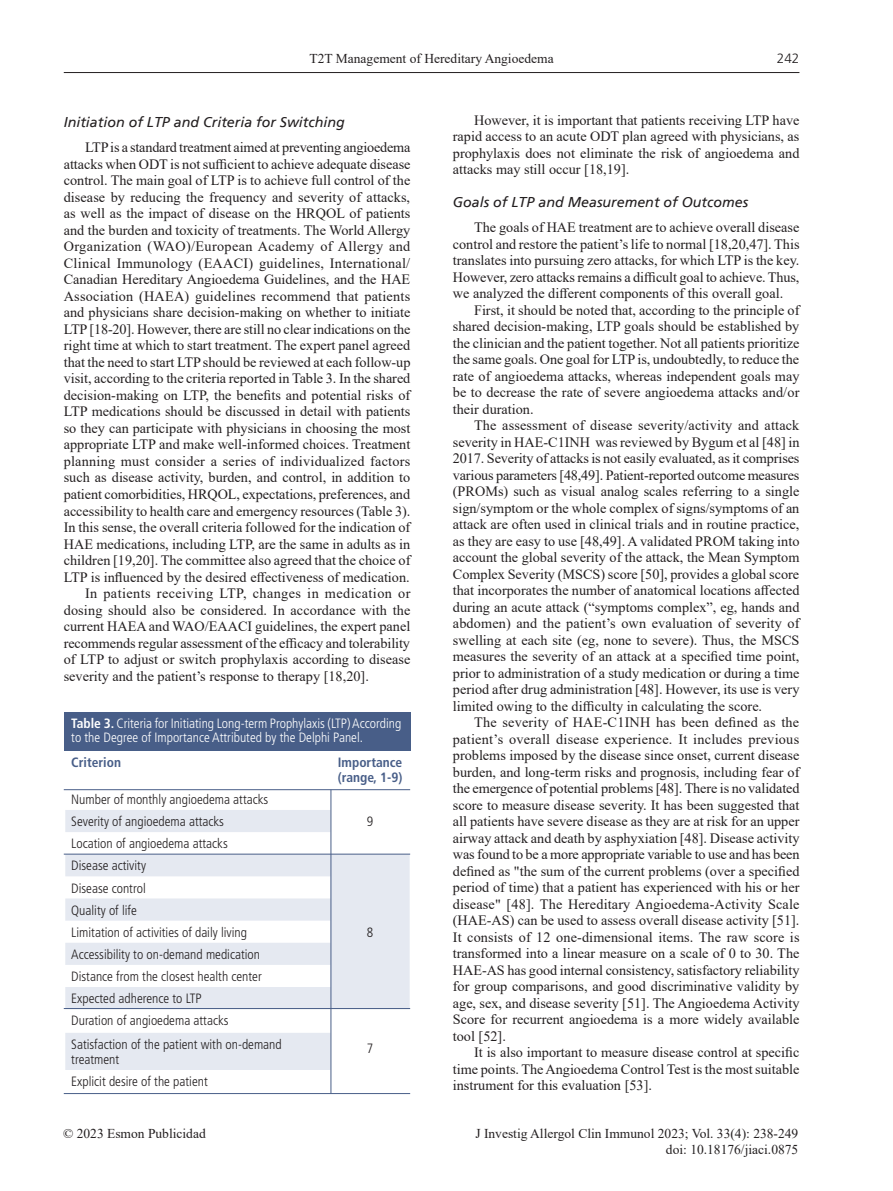
<style>
.page{position:relative;width:893px;height:1191px;background:#fff}
.page>*{position:absolute;margin:0;border:0;box-sizing:border-box;transform-origin:0 0}
.t1{font:14.25px/16.5px "Times New Roman";color:#231f20;text-align:justify}
.t2{font:italic 14.25px "Frutiger";color:#231f20}
.t3{font:14.25px "Times New Roman";letter-spacing:.02em;color:#231f20}
.t4{font:14.25px "Times New Roman";letter-spacing:.025em;color:#231f20}
.t5{font:14.25px "Times New Roman";letter-spacing:.03em;color:#231f20}
.t6{font:300 condensed 13.5px/22.2px "Frutiger LT Std";color:#231f20}
.t7{font:13.5px/16.5px "Times New Roman";color:#231f20;text-align:right}
.t8{font:300 condensed 13.5px/13.5px "Frutiger LT Std";color:#fff}
.t9{font:700 condensed 13.5px/15px "Frutiger LT Std";color:#485e88}
.t10{font:300 13.5px "Frutiger LT Std";color:#231f20}
.s1{font-weight:700}
</style>
<div class="page">
<hr style="left:64px;top:72px;width:735px;height:1px;background:#231f20">
<svg style="left:65px;top:750px;width:345px;height:1px"></svg>
<svg style="left:65px;top:810px;width:345px;height:260px;fill:#e5e9f1"></svg>
<div style="left:64px;top:712px;width:346px;height:38px;background:#485e88"></div>
<hr style="left:64px;top:789px;width:346px;height:1px;background:#485e88">
<hr style="left:64px;top:853px;width:346px;height:1px;background:#485e88">
<hr style="left:64px;top:1093px;width:346px;height:1px;background:#485e88">
<hr style="left:64px;top:1008px;width:346px;height:1px;background:#485e88">
<hr style="left:331px;top:789px;width:1px;height:304px;background:#485e88">
<p class="t7" style="left:309px;top:49px;width:246px">T2T Management of Hereditary Angioedema</p>
<p class="t10" style="left:777px;top:51px;width:24px">242</p>
<p class="t2" style="left:64px;top:114px;width:283px">Initiation of LTP and Criteria for Switching</p>
<p class="t1" style="left:85px;top:139px;width:327px">LTP is a standard treatment aimed at preventing angioedema</p>
<p class="t1" style="left:64px;top:155px;width:348px">attacks when ODT is not sufficient to achieve adequate disease</p>
<p class="t1" style="left:64px;top:172px;width:348px">control. The main goal of LTP is to achieve full control of the</p>
<p class="t1" style="left:64px;top:188px;width:348px">disease by reducing the frequency and severity of attacks,</p>
<p class="t1" style="left:64px;top:205px;width:348px">as well as the impact of disease on the HRQOL of patients</p>
<p class="t1" style="left:64px;top:221px;width:348px">and the burden and toxicity of treatments. The World Allergy</p>
<p class="t4" style="left:64px;top:236px;width:348px">Organization (WAO)/European Academy of Allergy and</p>
<p class="t3" style="left:64px;top:253px;width:348px">Clinical Immunology (EAACI) guidelines, International/</p>
<p class="t1" style="left:64px;top:271px;width:348px">Canadian Hereditary Angioedema Guidelines, and the HAE</p>
<p class="t1" style="left:64px;top:287px;width:348px">Association (HAEA) guidelines recommend that patients</p>
<p class="t1" style="left:64px;top:304px;width:348px">and physicians share decision-making on whether to initiate</p>
<p class="t1" style="left:64px;top:320px;width:348px">LTP[18-20]. However, there are still no clear indications on the</p>
<p class="t1" style="left:64px;top:337px;width:348px">right time at which to start treatment. The expert panel agreed</p>
<p class="t1" style="left:64px;top:353px;width:348px">that the need to start LTP should be reviewed at each follow-up</p>
<p class="t1" style="left:64px;top:370px;width:348px">visit, according to the criteria reported in Table 3. In the shared</p>
<p class="t1" style="left:64px;top:386px;width:348px">decision-making on LTP, the benefits and potential risks of</p>
<p class="t1" style="left:64px;top:403px;width:348px">LTP medications should be discussed in detail with patients</p>
<p class="t1" style="left:64px;top:419px;width:348px">so they can participate with physicians in choosing the most</p>
<p class="t1" style="left:64px;top:436px;width:348px">appropriate LTP and make well-informed choices. Treatment</p>
<p class="t1" style="left:64px;top:452px;width:348px">planning must consider a series of individualized factors</p>
<p class="t1" style="left:64px;top:469px;width:348px">such as disease activity, burden, and control, in addition to</p>
<p class="t1" style="left:64px;top:485px;width:348px">patient comorbidities, HRQOL, expectations, preferences, and</p>
<p class="t1" style="left:64px;top:502px;width:348px">accessibility to health care and emergency resources (Table 3).</p>
<p class="t1" style="left:64px;top:518px;width:348px">In this sense, the overall criteria followed for the indication of</p>
<p class="t1" style="left:64px;top:535px;width:348px">HAE medications, including LTP, are the same in adults as in</p>
<p class="t1" style="left:64px;top:551px;width:348px">children [19,20]. The committee also agreed that the choice of</p>
<p class="t1" style="left:64px;top:568px;width:347px">LTP is influenced by the desired effectiveness of medication.</p>
<p class="t5" style="left:85px;top:583px;width:327px">In patients receiving LTP, changes in medication or</p>
<p class="t1" style="left:64px;top:601px;width:348px">dosing should also be considered. In accordance with the</p>
<p class="t1" style="left:64px;top:617px;width:348px">current HAEA and WAO/EAACI guidelines, the expert panel</p>
<p class="t1" style="left:64px;top:634px;width:348px">recommends regular assessment of the efficacy and tolerability</p>
<p class="t1" style="left:64px;top:650px;width:348px">of LTP to adjust or switch prophylaxis according to disease</p>
<p class="t1" style="left:64px;top:667px;width:307px">severity and the patient’s response to therapy [18,20].</p>
<p class="t8" style="left:71px;top:717px;width:332px"><span class="s1">Table 3.</span> Criteria for Initiating Long-term Prophylaxis (LTP) According to the Degree of Importance Attributed by the Delphi Panel.</p>
<p class="t9" style="left:71px;top:754px;width:51px">Criterion</p>
<p class="t9" style="left:338px;top:754px;width:66px">Importance (range, 1-9)</p>
<p class="t6" style="left:71px;top:788px;width:199px">Number of monthly angioedema attacks<br>Severity of angioedema attacks</p>
<p class="t6" style="left:367px;top:810px;width:8px">9</p>
<p class="t6" style="left:71px;top:832px;width:158px">Location of angioedema attacks<br>Disease activity</p>
<p class="t6" style="left:71px;top:877px;width:192px">Disease control<br>Quality of life<br>Limitation of activities of daily living<br>Accessibility to on-demand medication<br>Distance from the closest health center<br>Expected adherence to LTP<br>Duration of angioedema attacks</p>
<p class="t6" style="left:71px;top:1037px;width:212px;line-height:15px">Satisfaction of the patient with on-demand treatment</p>
<p class="t6" style="left:71px;top:1070px;width:138px">Explicit desire of the patient</p>
<p class="t6" style="left:367px;top:921px;width:8px">8</p>
<p class="t6" style="left:367px;top:1037px;width:8px">7</p>
<p class="t1" style="left:453px;top:111px;width:348px;text-indent:21px">However, it is important that patients receiving LTP have rapid access to an acute ODT plan agreed with physicians, as prophylaxis does not eliminate the risk of angioedema and attacks may still occur [18,19].</p>
<p class="t2" style="left:453px;top:194px;width:297px">Goals of LTP and Measurement of Outcomes</p>
<p class="t1" style="left:453px;top:219px;width:348px;text-indent:21px">The goals of HAE treatment are to achieve overall disease control and restore the patient’s life to normal [18,20,47]. This translates into pursuing zero attacks, for which LTP is the key.<br>However, zero attacks remains a difficult goal to achieve. Thus, we analyzed the different components of this overall goal.</p>
<p class="t1" style="left:453px;top:301px;width:348px;text-indent:21px">First, it should be noted that, according to the principle of shared decision-making, LTP goals should be established by the clinician and the patient together. Not all patients prioritize the same goals. One goal for LTP is, undoubtedly, to reduce the rate of angioedema attacks, whereas independent goals may be to decrease the rate of severe angioedema attacks and/or their duration.</p>
<p class="t1" style="left:453px;top:416px;width:348px;text-indent:21px">The assessment of disease severity/activity and attack severity in HAE-C1INH was reviewed by Bygum et al [48] in 2017. Severity of attacks is not easily evaluated, as it comprises various parameters [48,49]. Patient-reported outcome measures (PROMs) such as visual analog scales referring to a single sign/symptom or the whole complex of signs/symptoms of an attack are often used in clinical trials and in routine practice, as they are easy to use [48,49]. A validated PROM taking into account the global severity of the attack, the Mean Symptom Complex Severity (MSCS) score [50], provides a global score that incorporates the number of anatomical locations affected during an acute attack (“symptoms complex”, eg, hands and abdomen) and the patient’s own evaluation of severity of swelling at each site (eg, none to severe). Thus, the MSCS measures the severity of an attack at a specified time point, prior to administration of a study medication or during a time period after drug administration [48]. However, its use is very limited owing to the difficulty in calculating the score.</p>
<p class="t1" style="left:453px;top:714px;width:348px;text-indent:21px">The severity of HAE-C1INH has been defined as the patient’s overall disease experience. It includes previous problems imposed by the disease since onset, current disease burden, and long-term risks and prognosis, including fear of the emergence of potential problems [48]. There is no validated score to measure disease severity. It has been suggested that all patients have severe disease as they are at risk for an upper airway attack and death by asphyxiation [48]. Disease activity was found to be a more appropriate variable to use and has been defined as "the sum of the current problems (over a specified period of time) that a patient has experienced with his or her disease" [48]. The Hereditary Angioedema-Activity Scale (HAE-AS) can be used to assess overall disease activity [51].<br>It consists of 12 one-dimensional items. The raw score is transformed into a linear measure on a scale of 0 to 30. The HAE-AS has good internal consistency, satisfactory reliability for group comparisons, and good discriminative validity by age, sex, and disease severity [51]. The Angioedema Activity Score for recurrent angioedema is a more widely available tool [52].</p>
<p class="t1" style="left:453px;top:1044px;width:348px;text-indent:21px">It is also important to measure disease control at specific time points. The Angioedema Control Test is the most suitable instrument for this evaluation [53].</p>
<p class="t7" style="left:63px;top:1124px;width:144px">© 2023 Esmon Publicidad</p>
<p class="t7" style="left:475px;top:1124px;width:324px">J Investig Allergol Clin Immunol 2023; Vol. 33(4): 238-249 doi: 10.18176/jiaci.0875</p>
</div>
